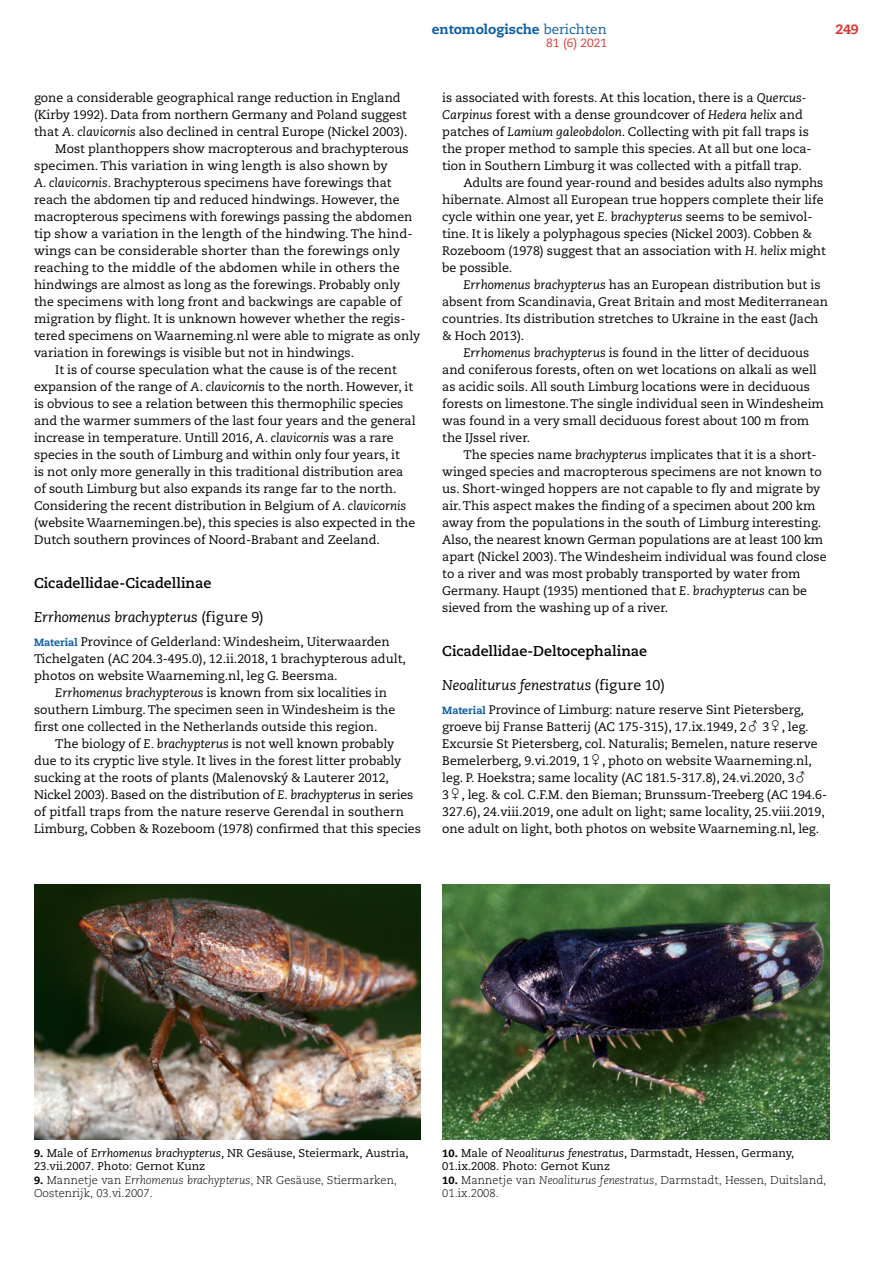
<style>
.page{position:relative;width:893px;height:1263px;background:#fff}
.page>*{position:absolute;margin:0;border:0;box-sizing:border-box;transform-origin:0 0}
.t1{font:italic 14.25px "Caecilia LT Std";letter-spacing:-.005em;color:#000}
.t2{font:700 14.25px "Caecilia LT Std";letter-spacing:-.005em;color:#000}
.t3{font:800 13.5px "Caecilia LT Std";color:#115fa4}
.t4{font:800 13.5px "Caecilia LT Std";color:#d93a37}
.t5{font:12.3px/17px "Caecilia LT Std";color:#000}
.t6{font:12px "Caecilia LT Std";color:#d93a37}
.t7{font:11.25px/13.5px "Caecilia LT Std";color:#000}
.t8{font:300 11.25px/13.5px "Caecilia LT Std";color:#000}
.s1{font-weight:400}
.s2{font-style:italic}
.s3{font-style:normal}
.s4{font-weight:800;font-size:10.5px;color:#115fa4}
.s5{font-family:"Universal Newswith Comm Pi";font-size:15px}
.s6{font-weight:800;font-size:10.5px}
</style>
<div class="page">
<img style="left:34px;top:884px;width:387px;height:256px">
<img style="left:442px;top:884px;width:387px;height:256px">
<p class="t3" style="left:432px;top:21px;width:177px">entomologische <span class="s1">berichten</span></p>
<p class="t4" style="left:835px;top:21px;width:25px">249</p>
<p class="t6" style="left:546px;top:36px;width:62px">81 (6) 2021</p>
<p class="t5" style="left:34px;top:90px;width:368px">gone a considerable geographical range reduction in England</p>
<p class="t5" style="left:34px;top:107px;width:374px">(Kirby 1992). Data from northern Germany and Poland suggest</p>
<p class="t5" style="left:34px;top:124px;width:375px">that <span class="s2">A. clavicornis</span> also declined in central Europe (Nickel 2003).</p>
<p class="t5" style="left:55px;top:141px;width:355px">Most planthoppers show macropterous and brachypterous</p>
<p class="t5" style="left:34px;top:158px;width:355px">specimen. This variation in wing length is also shown by</p>
<p class="t5" style="left:34px;top:175px;width:359px"><span class="s2">A. clavicornis</span>. Brachypterous specimens have forewings that</p>
<p class="t5" style="left:34px;top:192px;width:367px">reach the abdomen tip and reduced hindwings. However, the</p>
<p class="t5" style="left:34px;top:209px;width:380px">macropterous specimens with forewings passing the abdomen</p>
<p class="t5" style="left:34px;top:226px;width:380px">tip show a variation in the length of the hindwing. The hind-</p>
<p class="t5" style="left:34px;top:243px;width:367px">wings can be considerable shorter than the forewings only</p>
<p class="t5" style="left:34px;top:260px;width:367px">reaching to the middle of the abdomen while in others the</p>
<p class="t5" style="left:34px;top:277px;width:368px">hindwings are almost as long as the forewings. Probably only</p>
<p class="t5" style="left:34px;top:294px;width:369px">the specimens with long front and backwings are capable of</p>
<p class="t5" style="left:34px;top:311px;width:373px">migration by flight. It is unknown however whether the regis-</p>
<p class="t5" style="left:34px;top:328px;width:388px">tered specimens on Waarneming.nl were able to migrate as only</p>
<p class="t5" style="left:34px;top:345px;width:322px">variation in forewings is visible but not in hindwings.</p>
<p class="t5" style="left:55px;top:362px;width:343px">It is of course speculation what the cause is of the recent</p>
<p class="t5" style="left:34px;top:379px;width:381px">expansion of the range of <span class="s2">A</span>. <span class="s2">clavicorni</span>s to the north. However, it</p>
<p class="t5" style="left:34px;top:396px;width:371px">is obvious to see a relation between this thermophilic species</p>
<p class="t5" style="left:34px;top:413px;width:383px">and the warmer summers of the last four years and the general</p>
<p class="t5" style="left:34px;top:430px;width:361px">increase in temperature. Untill 2016, <span class="s2">A. clavicornis</span> was a rare</p>
<p class="t5" style="left:34px;top:447px;width:367px">species in the south of Limburg and within only four years, it</p>
<p class="t5" style="left:34px;top:464px;width:371px">is not only more generally in this traditional distribution area</p>
<p class="t5" style="left:34px;top:481px;width:364px">of south Limburg but also expands its range far to the north.</p>
<p class="t5" style="left:34px;top:498px;width:374px">Considering the recent distribution in Belgium of <span class="s2">A. clavicornis</span></p>
<p class="t5" style="left:34px;top:515px;width:383px">(website Waarnemingen.be), this species is also expected in the</p>
<p class="t5" style="left:34px;top:532px;width:347px">Dutch southern provinces of Noord-Brabant and Zeeland.</p>
<p class="t2" style="left:34px;top:574px;width:179px">Cicadellidae-Cicadellinae</p>
<p class="t1" style="left:34px;top:609px;width:231px">Errhomenus brachypterus <span class="s3">(figure 9)</span></p>
<p class="t5" style="left:34px;top:634px;width:357px"><span class="s4">Material</span> Province of Gelderland: Windesheim, Uiterwaarden</p>
<p class="t5" style="left:34px;top:651px;width:373px">Tichelgaten (AC 204.3-495.0), 12.ii.2018, 1 brachypterous adult,</p>
<p class="t5" style="left:34px;top:668px;width:305px">photos on website Waarneming.nl, leg G. Beersma.</p>
<p class="t5" style="left:55px;top:685px;width:333px"><span class="s2">Errhomenus brachypterous</span> is known from six localities in</p>
<p class="t5" style="left:34px;top:702px;width:363px">southern Limburg. The specimen seen in Windesheim is the</p>
<p class="t5" style="left:34px;top:719px;width:345px">first one collected in the Netherlands outside this region.</p>
<p class="t5" style="left:55px;top:736px;width:340px">The biology of <span class="s2">E. brachypterus</span> is not well known probably</p>
<p class="t5" style="left:34px;top:753px;width:369px">due to its cryptic live style. It lives in the forest litter probably</p>
<p class="t5" style="left:34px;top:770px;width:356px">sucking at the roots of plants (Malenovský &amp; Lauterer 2012,</p>
<p class="t5" style="left:34px;top:787px;width:381px">Nickel 2003). Based on the distribution of <span class="s2">E. brachypterus</span> in series</p>
<p class="t5" style="left:34px;top:804px;width:371px">of pitfall traps from the nature reserve Gerendal in southern</p>
<p class="t5" style="left:34px;top:821px;width:388px">Limburg, Cobben &amp; Rozeboom (1978) confirmed that this species</p>
<p class="t5" style="left:442px;top:90px;width:366px">is associated with forests. At this location, there is a <span class="s2">Quercus-</span></p>
<p class="t5" style="left:442px;top:107px;width:362px"><span class="s2">Carpinus</span> forest with a dense groundcover of <span class="s2">Hedera helix</span> and</p>
<p class="t5" style="left:442px;top:124px;width:368px">patches of <span class="s2">Lamium galeobdolon</span>. Collecting with pit fall traps is</p>
<p class="t5" style="left:442px;top:141px;width:371px">the proper method to sample this species. At all but one loca-</p>
<p class="t5" style="left:442px;top:158px;width:361px">tion in Southern Limburg it was collected with a pitfall trap.</p>
<p class="t5" style="left:463px;top:175px;width:361px">Adults are found year-round and besides adults also nymphs</p>
<p class="t5" style="left:442px;top:192px;width:383px">hibernate. Almost all European true hoppers complete their life</p>
<p class="t5" style="left:442px;top:209px;width:372px">cycle within one year, yet <span class="s2">E. brachypterus</span> seems to be semivol-</p>
<p class="t5" style="left:442px;top:226px;width:371px">tine. It is likely a polyphagous species (Nickel 2003). Cobben &amp;</p>
<p class="t5" style="left:442px;top:243px;width:385px">Rozeboom (1978) suggest that an association with <span class="s2">H. helix</span> might</p>
<p class="t5" style="left:442px;top:260px;width:71px">be possible.</p>
<p class="t5" style="left:463px;top:277px;width:359px"><span class="s2">Errhomenus brachypterus</span> has an European distribution but is</p>
<p class="t5" style="left:442px;top:294px;width:387px">absent from Scandinavia, Great Britain and most Mediterranean</p>
<p class="t5" style="left:442px;top:311px;width:378px">countries. Its distribution stretches to Ukraine in the east (Jach</p>
<p class="t5" style="left:442px;top:328px;width:84px">&amp; Hoch 2013).</p>
<p class="t5" style="left:463px;top:345px;width:347px"><span class="s2">Errhomenus brachypterus</span> is found in the litter of deciduous</p>
<p class="t5" style="left:442px;top:362px;width:376px">and coniferous forests, often on wet locations on alkali as well</p>
<p class="t5" style="left:442px;top:379px;width:369px">as acidic soils. All south Limburg locations were in deciduous</p>
<p class="t5" style="left:442px;top:396px;width:383px">forests on limestone. The single individual seen in Windesheim</p>
<p class="t5" style="left:442px;top:413px;width:368px">was found in a very small deciduous forest about 100 m from</p>
<p class="t5" style="left:442px;top:430px;width:90px">the IJssel river.</p>
<p class="t5" style="left:463px;top:447px;width:355px">The species name <span class="s2">brachypterus</span> implicates that it is a short-</p>
<p class="t5" style="left:442px;top:464px;width:381px">winged species and macropterous specimens are not known to</p>
<p class="t5" style="left:442px;top:481px;width:379px">us. Short-winged hoppers are not capable to fly and migrate by</p>
<p class="t5" style="left:442px;top:498px;width:375px">air. This aspect makes the finding of a specimen about 200 km</p>
<p class="t5" style="left:442px;top:515px;width:381px">away from the populations in the south of Limburg interesting.</p>
<p class="t5" style="left:442px;top:532px;width:383px">Also, the nearest known German populations are at least 100 km</p>
<p class="t5" style="left:442px;top:549px;width:386px">apart (Nickel 2003). The Windesheim individual was found close</p>
<p class="t5" style="left:442px;top:566px;width:360px">to a river and was most probably transported by water from</p>
<p class="t5" style="left:442px;top:583px;width:366px">Germany. Haupt (1935) mentioned that <span class="s2">E. brachypterus</span> can be</p>
<p class="t5" style="left:442px;top:600px;width:228px">sieved from the washing up of a river.</p>
<p class="t2" style="left:442px;top:642px;width:206px">Cicadellidae-Deltocephalinae</p>
<p class="t1" style="left:442px;top:677px;width:224px">Neoaliturus fenestratus <span class="s3">(figure 10)</span></p>
<p class="t5" style="left:442px;top:702px;width:386px"><span class="s4">Material</span> Province of Limburg: nature reserve Sint Pietersberg, groeve bij Franse Batterij (AC 175-315), 17.ix.1949, 2<span class="s5">?</span> 3<span class="s5">/</span>, leg.<br>Excursie St Pietersberg, col. Naturalis; Bemelen, nature reserve Bemelerberg, 9.vi.2019, 1<span class="s5">/</span>, photo on website Waarneming.nl, leg. P. Hoekstra; same locality (AC 181.5-317.8), 24.vi.2020, 3<span class="s5">?<br></span>3<span class="s5">/</span>, leg. &amp; col. C.F.M. den Bieman; Brunssum-Treeberg (AC 194.6- 327.6), 24.viii.2019, one adult on light; same locality, 25.viii.2019, one adult on light, both photos on website Waarneming.nl, leg.</p>
<p class="t7" style="left:34px;top:1146px;width:376px"><span class="s6">9.</span> Male of <span class="s2">Errhomenus brachypterus</span>, NR Gesäuse, Steiermark, Austria,<br>23.vii.2007. Photo: Gernot Kunz</p>
<p class="t8" style="left:34px;top:1173px;width:365px"><span class="s6">9.</span> Mannetje van <span class="s2">Errhomenus brachypterus</span>, NR Gesäuse, Stiermarken,<br>Oostenrijk, 03.vi.2007.</p>
<p class="t7" style="left:442px;top:1146px;width:353px"><span class="s6">10.</span> Male of <span class="s2">Neoaliturus fenestratus</span>, Darmstadt, Hessen, Germany,<br>01.ix.2008. Photo: Gernot Kunz</p>
<p class="t8" style="left:442px;top:1173px;width:386px"><span class="s6">10.</span> Mannetje van <span class="s2">Neoaliturus fenestratus</span>, Darmstadt, Hessen, Duitsland,<br>01.ix.2008.</p>
</div>
